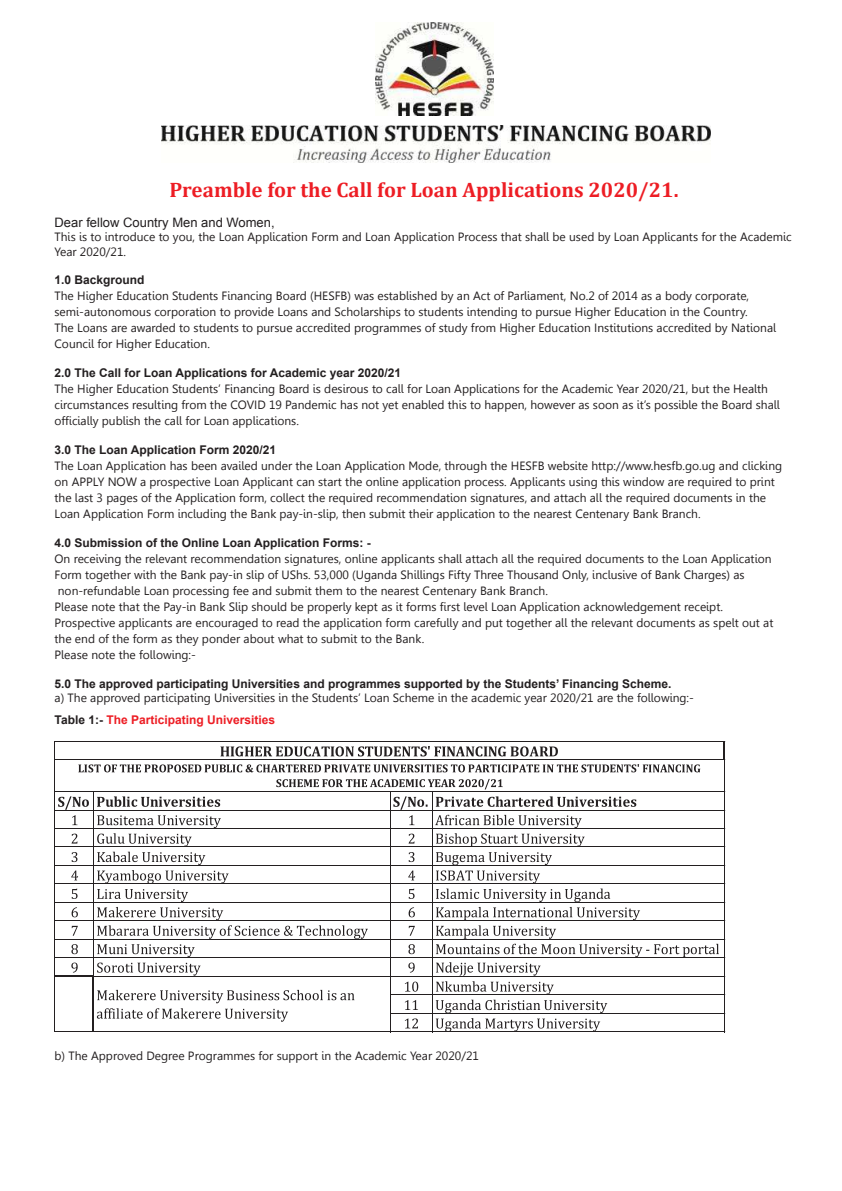
<style>
.page{position:relative;width:842px;height:1191px;background:#fff}
.page>*{position:absolute;margin:0;border:0;box-sizing:border-box;transform-origin:0 0}
.t1{font:700 21px "Cambria";color:#ed1d24}
.t2{font:13px "Arial";color:#231f20}
.t3{font:12px/16px "Leelawadee";color:#231f20}
.t4{font:700 12px "Arial";color:#231f20}
.t5{font:700 12px "Arial";color:#ed1d24}
.s1{color:#231f20}
</style>
<div class="page">
<svg style="left:97px;top:796px;width:123px;height:11px"></svg>
<svg style="left:436px;top:796px;width:200px;height:11px"></svg>
<svg style="left:58px;top:796px;width:31px;height:29px"></svg>
<svg style="left:393px;top:796px;width:35px;height:29px"></svg>
<svg style="left:72px;top:833px;width:5px;height:10px"></svg>
<svg style="left:409px;top:833px;width:5px;height:10px"></svg>
<svg style="left:435px;top:814px;width:150px;height:32px"></svg>
<svg style="left:72px;top:852px;width:5px;height:10px"></svg>
<svg style="left:409px;top:852px;width:5px;height:10px"></svg>
<svg style="left:71px;top:870px;width:7px;height:10px"></svg>
<svg style="left:97px;top:815px;width:132px;height:68px"></svg>
<svg style="left:408px;top:870px;width:7px;height:10px"></svg>
<svg style="left:72px;top:888px;width:6px;height:11px"></svg>
<svg style="left:409px;top:888px;width:6px;height:11px"></svg>
<svg style="left:72px;top:907px;width:6px;height:10px"></svg>
<svg style="left:409px;top:907px;width:6px;height:10px"></svg>
<svg style="left:72px;top:925px;width:6px;height:10px"></svg>
<svg style="left:97px;top:889px;width:271px;height:49px"></svg>
<svg style="left:409px;top:925px;width:6px;height:10px"></svg>
<svg style="left:71px;top:944px;width:7px;height:10px"></svg>
<svg style="left:408px;top:944px;width:7px;height:10px"></svg>
<svg style="left:71px;top:962px;width:7px;height:10px"></svg>
<svg style="left:97px;top:944px;width:104px;height:31px"></svg>
<svg style="left:408px;top:962px;width:7px;height:10px"></svg>
<svg style="left:436px;top:852px;width:283px;height:123px"></svg>
<svg style="left:405px;top:981px;width:13px;height:10px"></svg>
<svg style="left:405px;top:1000px;width:13px;height:10px"></svg>
<svg style="left:405px;top:1018px;width:13px;height:10px"></svg>
<svg style="left:436px;top:981px;width:171px;height:50px"></svg>
<svg style="left:78px;top:764px;width:622px;height:8px"></svg>
<svg style="left:276px;top:779px;width:227px;height:10px"></svg>
<svg style="left:220px;top:746px;width:338px;height:10px"></svg>
<svg style="left:97px;top:989px;width:257px;height:32px"></svg>
<hr style="left:55px;top:741px;width:670px;height:1px;background:#231f20">
<hr style="left:55px;top:759px;width:669px;height:1px;background:#231f20">
<hr style="left:55px;top:791px;width:670px;height:1px;background:#231f20">
<hr style="left:55px;top:809px;width:670px;height:1px;background:#231f20">
<hr style="left:55px;top:828px;width:670px;height:1px;background:#231f20">
<hr style="left:55px;top:846px;width:670px;height:1px;background:#231f20">
<hr style="left:55px;top:865px;width:670px;height:1px;background:#231f20">
<hr style="left:55px;top:883px;width:670px;height:1px;background:#231f20">
<hr style="left:55px;top:902px;width:670px;height:1px;background:#231f20">
<hr style="left:55px;top:920px;width:670px;height:1px;background:#231f20">
<hr style="left:55px;top:938px;width:670px;height:1px;background:#231f20">
<hr style="left:55px;top:957px;width:670px;height:1px;background:#231f20">
<hr style="left:55px;top:760px;width:1px;height:215px;background:#231f20">
<hr style="left:55px;top:975px;width:39px;height:1px;background:#231f20">
<hr style="left:93px;top:792px;width:1px;height:183px;background:#231f20">
<hr style="left:94px;top:976px;width:631px;height:1px;background:#231f20">
<hr style="left:390px;top:994px;width:335px;height:1px;background:#231f20">
<hr style="left:390px;top:1013px;width:335px;height:1px;background:#231f20">
<hr style="left:55px;top:976px;width:1px;height:56px;background:#231f20">
<hr style="left:55px;top:1031px;width:38px;height:1px;background:#231f20">
<hr style="left:93px;top:976px;width:1px;height:56px;background:#231f20">
<hr style="left:390px;top:792px;width:1px;height:240px;background:#231f20">
<hr style="left:432px;top:792px;width:1px;height:240px;background:#231f20">
<hr style="left:94px;top:1031px;width:631px;height:1px;background:#231f20">
<hr style="left:724px;top:760px;width:1px;height:272px;background:#231f20">
<svg style="left:724px;top:741px;width:2px;height:19px"></svg>
<img style="left:375px;top:22px;width:118px;height:94px">
<img style="left:161px;top:125px;width:549px;height:37px">
<h1 class="t1" style="left:169px;top:175px;width:511px">Preamble for the Call for Loan Applications 2020/21.</h1>
<p class="t2" style="left:55px;top:214px;width:222px">Dear fellow Country Men and Women,</p>
<p class="t3" style="left:55px;top:230px;width:739px;line-height:14.4px">This is to introduce to you, the Loan Application Form and Loan Application Process that shall be used by Loan Applicants for the Academic<br>Year 2020/21.</p>
<p class="t4" style="left:55px;top:272px;width:92px">1.0 Background</p>
<p class="t3" style="left:55px;top:288px;width:723px">The Higher Education Students Financing Board (HESFB) was established by an Act of Parliament, No.2 of 2014 as a body corporate, semi-autonomous corporation to provide Loans and Scholarships to students intending to pursue Higher Education in the Country.<br>The Loans are awarded to students to pursue accredited programmes of study from Higher Education Institutions accredited by National Council for Higher Education.</p>
<p class="t4" style="left:55px;top:365px;width:348px">2.0 The Call for Loan Applications for Academic year 2020/21</p>
<p class="t3" style="left:55px;top:381px;width:727px">The Higher Education Students’ Financing Board is desirous to call for Loan Applications for the Academic Year 2020/21, but the Health circumstances resulting from the COVID 19 Pandemic has not yet enabled this to happen, however as soon as it’s possible the Board shall officially publish the call for Loan applications.</p>
<p class="t4" style="left:55px;top:442px;width:223px">3.0 The Loan Application Form 2020/21</p>
<p class="t3" style="left:55px;top:458px;width:729px">The Loan Application has been availed under the Loan Application Mode, through the HESFB website http://www.hesfb.go.ug and clicking on APPLY NOW a prospective Loan Applicant can start the online application process. Applicants using this window are required to print the last 3 pages of the Application form, collect the required recommendation signatures, and attach all the required documents in the Loan Application Form including the Bank pay-in-slip, then submit their application to the nearest Centenary Bank Branch.</p>
<p class="t4" style="left:55px;top:534px;width:318px">4.0 Submission of the Online Loan Application Forms: -</p>
<p class="t3" style="left:55px;top:550px;width:720px">On receiving the relevant recommendation signatures, online applicants shall attach all the required documents to the Loan Application Form together with the Bank pay-in slip of UShs. 53,000 (Uganda Shillings Fifty Three Thousand Only, inclusive of Bank Charges) as non-refundable Loan processing fee and submit them to the nearest Centenary Bank Branch.<br>Please note that the Pay-in Bank Slip should be properly kept as it forms first level Loan Application acknowledgement receipt.<br>Prospective applicants are encouraged to read the application form carefully and put together all the relevant documents as spelt out at the end of the form as they ponder about what to submit to the Bank.<br>Please note the following:-</p>
<p class="t4" style="left:55px;top:675px;width:618px">5.0 The approved participating Universities and programmes supported by the Students’ Financing Scheme.</p>
<p class="t3" style="left:55px;top:690px;width:641px">a) The approved participating Universities in the Students’ Loan Scheme in the academic year 2020/21 are the following:-</p>
<p class="t5" style="left:55px;top:712px;width:222px"><span class="s1">Table 1:-</span> The Participating Universities</p>
<p class="t3" style="left:55px;top:1047px;width:426px">b) The Approved Degree Programmes for support in the Academic Year 2020/21</p>
</div>
